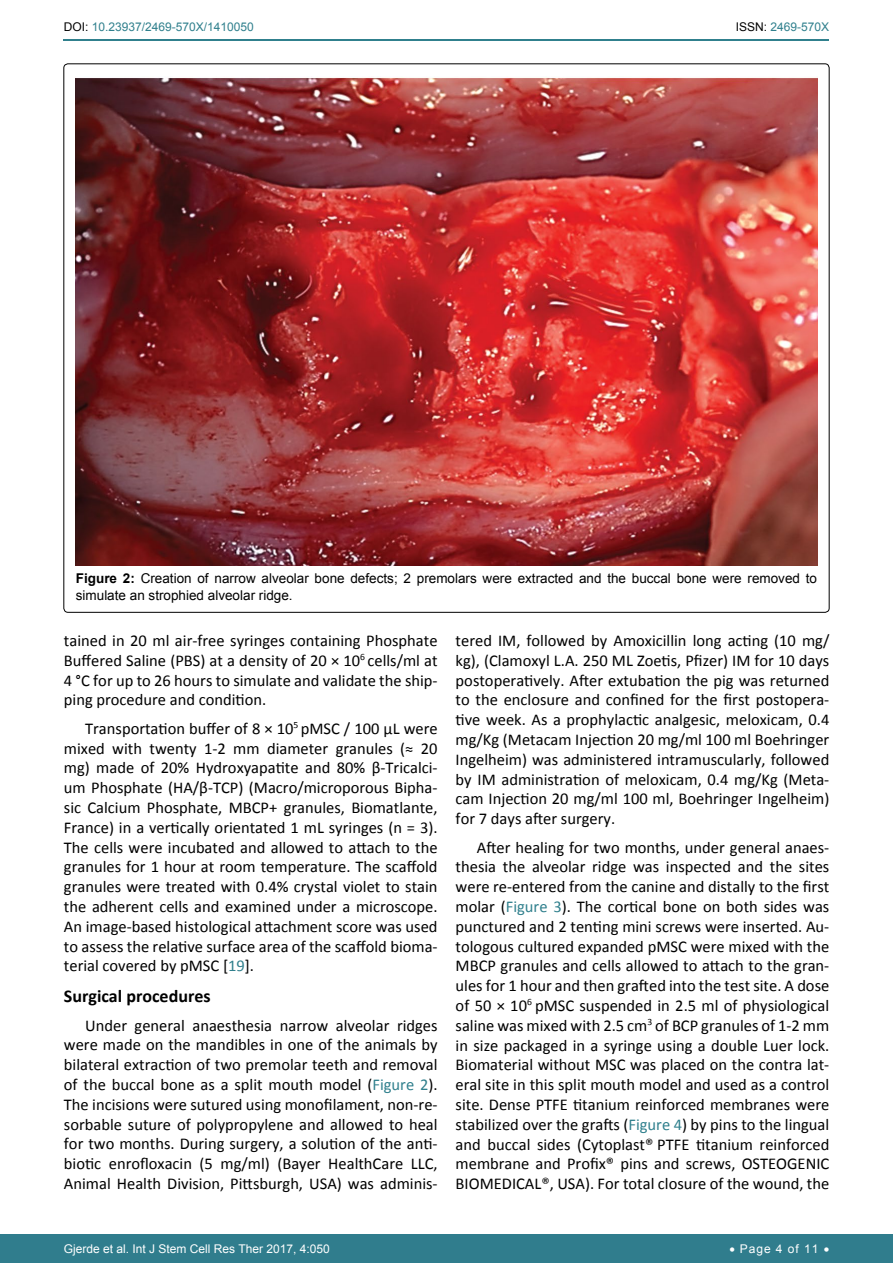
<style>
.page{position:relative;width:893px;height:1263px;background:#fff}
.page>*{position:absolute;margin:0;border:0;box-sizing:border-box;transform-origin:0 0}
.t1{font:700 18px "Calibri";color:#000}
.t2{font:16.5px/19.8px "Calibri";color:#000;text-align:justify}
.t3{font:13.5px/16.2px "Arial";color:#000}
.t4{font:12px "Arial";color:#fff}
.t5{font:12px "Arial";color:#30808d}
.s1{color:#000}
.s2{font-weight:700}
.s3{color:#30808d}
</style>
<div class="page">
<hr style="left:64px;top:40px;width:765px;height:1px;background:#30808d">
<div style="left:0;top:1234px;width:893px;height:29px;background:#307d8d"></div>
<img style="left:76px;top:77px;width:741px;height:488px">
<p class="t5" style="left:64px;top:19px;width:192px"><span class="s1">DOI:</span> 10.23937/2469-570X/1410050</p>
<p class="t5" style="left:736px;top:19px;width:95px"><span class="s1">ISSN:</span> 2469-570X</p>
<p class="t3" style="left:76px;top:571px;width:743px"><span class="s2">Figure 2:</span> Creation of narrow alveolar bone defects; 2 premolars were extracted and the buccal bone were removed to simulate an strophied alveolar ridge.</p>
<p class="t2" style="left:64px;top:631px;width:375px">tained in 20 ml air-free syringes containing Phosphate Buffered Saline (PBS) at a density of 20 × 10<sup>6</sup> cells/ml at 4 °C for up to 26 hours to simulate and validate the ship&shy;ping procedure and condition.</p>
<p class="t2" style="left:64px;top:718px;width:375px;text-indent:21px">Transportation buffer of 8 × 10<sup>5</sup> pMSC / 100 µL were mixed with twenty 1-2 mm diameter granules (≈ 20 mg) made of 20% Hydroxyapatite and 80% β-Tricalci&shy;um Phosphate (HA/β-TCP) (Macro/microporous Bipha&shy;sic Calcium Phosphate, MBCP+ granules, Biomatlante, France) in a vertically orientated 1 mL syringes (n = 3).<br>The cells were incubated and allowed to attach to the granules for 1 hour at room temperature. The scaffold granules were treated with 0.4% crystal violet to stain the adherent cells and examined under a microscope.<br>An image-based histological attachment score was used to assess the relative surface area of the scaffold bioma&shy;terial covered by pMSC [<span class="s3">19</span>].</p>
<p class="t1" style="left:64px;top:985px;width:148px">Surgical procedures</p>
<p class="t2" style="left:64px;top:1015px;width:375px;text-indent:21px">Under general anaesthesia narrow alveolar ridges were made on the mandibles in one of the animals by bilateral extraction of two premolar teeth and removal of the buccal bone as a split mouth model (<span class="s3">Figure 2</span>).<br>The incisions were sutured using monofilament, non-re&shy;sorbable suture of polypropylene and allowed to heal for two months. During surgery, a solution of the anti&shy;biotic enrofloxacin (5 mg/ml) (Bayer HealthCare LLC, Animal Health Division, Pittsburgh, USA) was adminis-</p>
<p class="t2" style="left:456px;top:631px;width:375px">tered IM, followed by Amoxicillin long acting (10 mg/ kg), (Clamoxyl L.A. 250 ML Zoetis, Pfizer) IM for 10 days postoperatively. After extubation the pig was returned to the enclosure and confined for the first postopera&shy;tive week. As a prophylactic analgesic, meloxicam, 0.4 mg/Kg (Metacam Injection 20 mg/ml 100 ml Boehringer Ingelheim) was administered intramuscularly, followed by IM administration of meloxicam, 0.4 mg/Kg (Meta&shy;cam Injection 20 mg/ml 100 ml, Boehringer Ingelheim) for 7 days after surgery.</p>
<p class="t2" style="left:456px;top:837px;width:375px;text-indent:21px">After healing for two months, under general anaes&shy;thesia the alveolar ridge was inspected and the sites were re-entered from the canine and distally to the first molar (<span class="s3">Figure 3</span>). The cortical bone on both sides was punctured and 2 tenting mini screws were inserted. Au&shy;tologous cultured expanded pMSC were mixed with the MBCP granules and cells allowed to attach to the gran&shy;ules for 1 hour and then grafted into the test site. A dose of 50 × 10<sup>6</sup> pMSC suspended in 2.5 ml of physiological saline was mixed with 2.5 cm<sup>3</sup> of BCP granules of 1-2 mm in size packaged in a syringe using a double Luer lock.<br>Biomaterial without MSC was placed on the contra lat&shy;eral site in this split mouth model and used as a control site. Dense PTFE titanium reinforced membranes were stabilized over the grafts (<span class="s3">Figure 4</span>) by pins to the lingual and buccal sides (Cytoplast® PTFE titanium reinforced membrane and Profix® pins and screws, OSTEOGENIC BIOMEDICAL®, USA). For total closure of the wound, the</p>
<p class="t4" style="left:64px;top:1241px;width:268px">Gjerde et al. Int J Stem Cell Res Ther 2017, 4:050</p>
<p class="t4" style="left:729px;top:1241px;width:101px">• Page 4 of 11 •</p>
</div>
